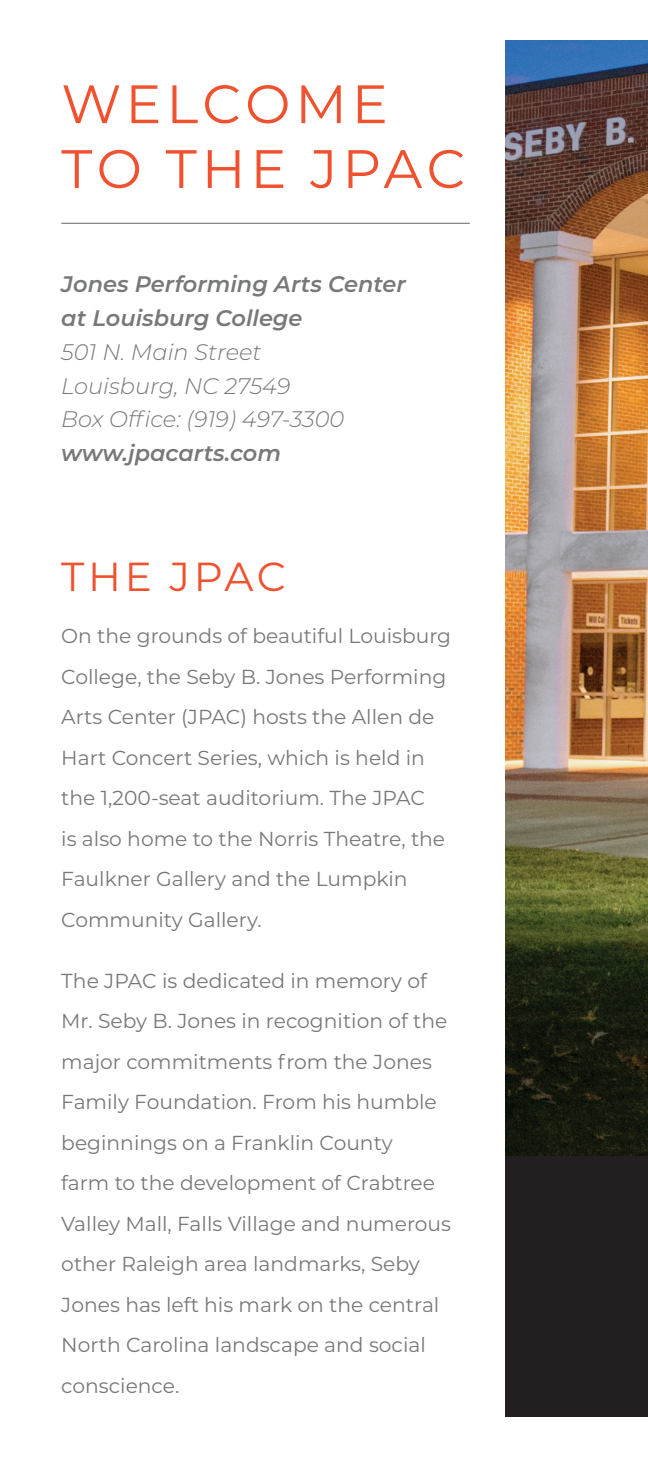
<style>
.page{position:relative;width:648px;height:1458px;background:#fff}
.page>*{position:absolute;margin:0;border:0;box-sizing:border-box;transform-origin:0 0}
.t1{font:54px/64.8px "Montserrat";letter-spacing:.085em;color:#f0512e}
.t2{font:40.5px "Montserrat";letter-spacing:.09em;color:#f0512e}
.t3{font:italic 600 22.5px/33.8px "Montserrat";color:#777879}
.t4{font:italic 300 22.5px/33.8px "Montserrat";color:#777879}
.t5{font:20.25px/40.5px "Montserrat";color:#777879}
</style>
<div class="page">
<div style="left:505px;top:40px;width:143px;height:1378px;background:#231f20"></div>
<img style="left:505px;top:40px;width:143px;height:1115px">
<hr style="left:61px;top:223px;width:409px;height:1px;background:#767779">
<h1 class="t1" style="left:61px;top:70px;width:406px">WELCOME<br>TO THE JPAC</h1>
<p class="t3" style="left:61px;top:266px;width:346px">Jones Performing Arts Center at Louisburg College</p>
<p class="t4" style="left:61px;top:334px;width:285px">501 N. Main Street<br>Louisburg, NC 27549<br>Box Office: (919) 497-3300</p>
<p class="t3" style="left:61px;top:435px;width:221px">www.jpacarts.com</p>
<h2 class="t2" style="left:61px;top:549px;width:226px">THE JPAC</h2>
<p class="t5" style="left:61px;top:615px;width:391px">On the grounds of beautiful Louisburg College, the Seby B. Jones Performing Arts Center (JPAC) hosts the Allen de Hart Concert Series, which is held in the 1,200-seat auditorium. The JPAC<br>is also home to the Norris Theatre, the Faulkner Gallery and the Lumpkin Community Gallery.</p>
<p class="t5" style="left:61px;top:959px;width:391px">The JPAC is dedicated in memory of Mr. Seby B. Jones in recognition of the major commitments from the Jones Family Foundation. From his humble beginnings on a Franklin County<br>farm to the development of Crabtree Valley Mall, Falls Village and numerous other Raleigh area landmarks, Seby Jones has left his mark on the central North Carolina landscape and social conscience.</p>
</div>
